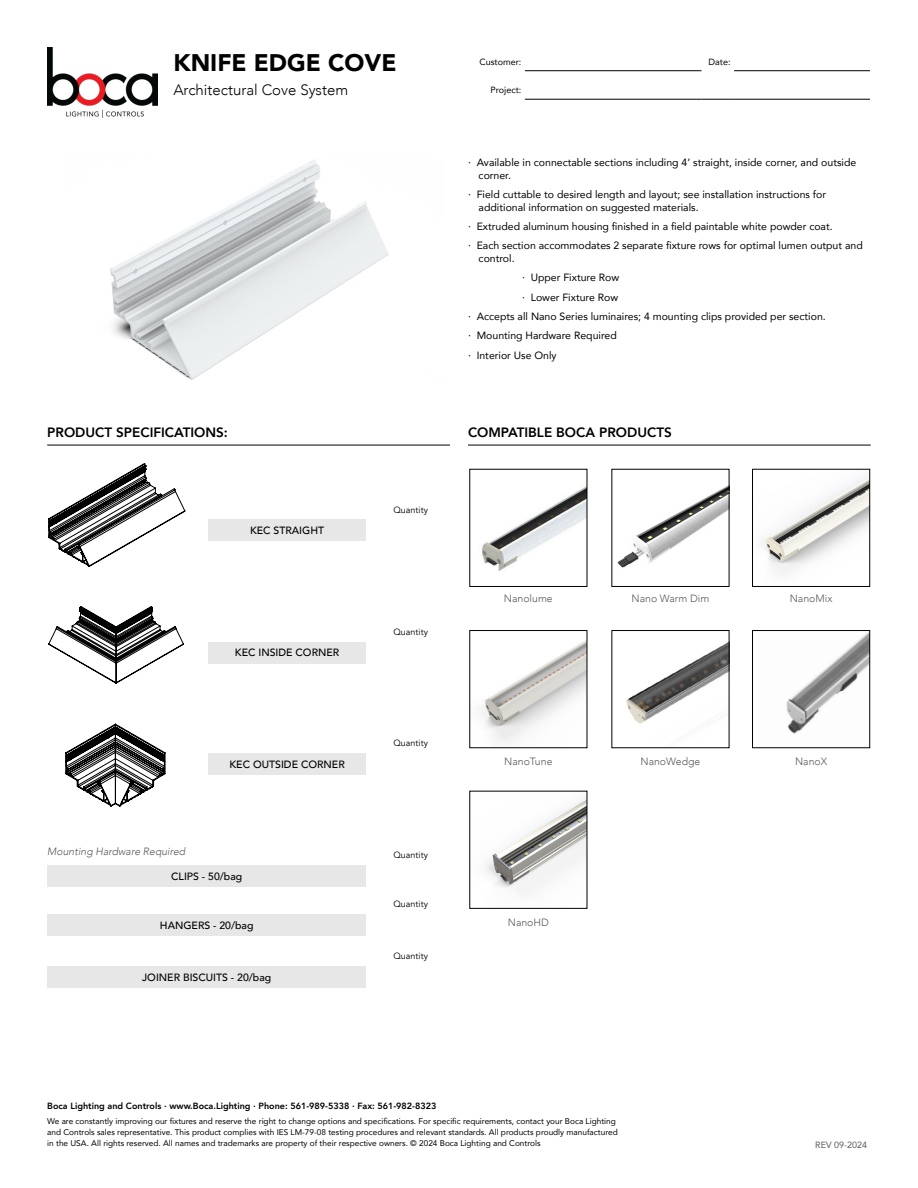
<style>
.page{position:relative;width:918px;height:1188px;background:#fff}
.page>*{position:absolute;margin:0;border:0;box-sizing:border-box;transform-origin:0 0}
.t1{font:900 24px "Avenir";color:#000}
.t2{font:300 15px "Avenir";color:#000}
.t3{font:800 13.5px "Avenir";color:#000}
.t4{font:10.5px/12.6px "Avenir";color:#000}
.t5{font:500 10.5px "Avenir";color:#000}
.t6{font:300 10.5px "Avenir";color:#59595c}
.t7{font:italic 300 10.5px "Avenir";color:#59595c}
.t8{font:800 9px "Avenir";color:#000}
.t9{font:9px "Avenir";color:#000}
.t10{font:9px "Avenir";color:#000}
.t11{font:9px "Avenir";color:#59595c}
.t12{font:8.25px/10.8px "Avenir";color:#000}
</style>
<div class="page">
<hr style="left:47px;top:445px;width:403px;height:1px;background:#000">
<div style="left:208px;top:520px;width:158px;height:21px;background:#e7e7e7"></div>
<div style="left:208px;top:642px;width:158px;height:21px;background:#e7e7e7"></div>
<div style="left:208px;top:753px;width:158px;height:22px;background:#e7e7e7"></div>
<div style="left:47px;top:865px;width:319px;height:22px;background:#e7e7e7"></div>
<div style="left:47px;top:914px;width:319px;height:22px;background:#e7e7e7"></div>
<div style="left:47px;top:966px;width:319px;height:22px;background:#e7e7e7"></div>
<img style="left:110px;top:159px;width:279px;height:221px">
<img style="left:482px;top:486px;width:103px;height:85px">
<div style="left:470px;top:469px;width:117px;height:118px;border:1px solid #000"></div>
<img style="left:761px;top:475px;width:107px;height:99px">
<div style="left:752px;top:469px;width:118px;height:118px;border:1px solid #000"></div>
<img style="left:617px;top:486px;width:110px;height:82px">
<img style="left:481px;top:641px;width:104px;height:101px">
<img style="left:486px;top:799px;width:99px;height:96px">
<img style="left:626px;top:643px;width:101px;height:81px">
<img style="left:786px;top:632px;width:82px;height:102px">
<div style="left:752px;top:630px;width:118px;height:118px;border:1px solid #000"></div>
<hr style="left:468px;top:445px;width:403px;height:1px;background:#000">
<svg style="left:48px;top:606px;width:136px;height:78px"></svg>
<svg style="left:65px;top:724px;width:100px;height:82px"></svg>
<svg style="left:48px;top:463px;width:137px;height:104px"></svg>
<img style="left:47px;top:47px;width:111px;height:70px">
<hr style="left:525px;top:70px;width:176px;height:1px;background:#000">
<hr style="left:734px;top:70px;width:136px;height:1px;background:#000">
<hr style="left:525px;top:99px;width:176px;height:1px;background:#000">
<hr style="left:701px;top:99px;width:33px;height:1px;background:#000">
<hr style="left:734px;top:99px;width:136px;height:1px;background:#000">
<h1 class="t1" style="left:173px;top:42px;width:225px">KNIFE EDGE COVE</h1>
<h2 class="t2" style="left:173px;top:81px;width:176px">Architectural Cove System</h2>
<p class="t3" style="left:47px;top:421px;width:182px">PRODUCT SPECIFICATIONS:</p>
<p class="t5" style="left:250px;top:521px;width:76px">KEC STRAIGHT</p>
<p class="t5" style="left:235px;top:644px;width:106px">KEC INSIDE CORNER</p>
<p class="t7" style="left:47px;top:845px;width:140px">Mounting Hardware Required</p>
<p class="t5" style="left:229px;top:755px;width:117px">KEC OUTSIDE CORNER</p>
<p class="t5" style="left:171px;top:867px;width:73px">CLIPS - 50/bag</p>
<p class="t5" style="left:160px;top:916px;width:95px">HANGERS - 20/bag</p>
<p class="t5" style="left:142px;top:968px;width:130px">JOINER BISCUITS - 20/bag</p>
<p class="t9" style="left:393px;top:504px;width:36px">Quantity</p>
<p class="t9" style="left:393px;top:626px;width:36px">Quantity</p>
<p class="t9" style="left:393px;top:738px;width:36px">Quantity</p>
<p class="t9" style="left:393px;top:850px;width:36px">Quantity</p>
<p class="t9" style="left:393px;top:899px;width:36px">Quantity</p>
<p class="t9" style="left:393px;top:951px;width:36px">Quantity</p>
<p class="t10" style="left:479px;top:54px;width:44px">Customer:</p>
<p class="t10" style="left:709px;top:54px;width:24px">Date:</p>
<p class="t10" style="left:491px;top:83px;width:32px">Project:</p>
<p class="t4" style="left:479px;top:156px;width:379px;text-indent:-11px">· Available in connectable sections including 4’ straight, inside corner, and outside corner.</p>
<p class="t4" style="left:479px;top:188px;width:349px;text-indent:-11px">· Field cuttable to desired length and layout; see installation instructions for additional information on suggested materials.</p>
<p class="t4" style="left:468px;top:216px;width:396px;line-height:19.4px">· Extruded aluminum housing finished in a field paintable white powder coat.<br>· Each section accommodates 2 separate fixture rows for optimal lumen output and</p>
<p class="t4" style="left:479px;top:252px;width:38px">control.</p>
<p class="t4" style="left:522px;top:271px;width:99px">· Upper Fixture Row</p>
<p class="t4" style="left:522px;top:290px;width:98px">· Lower Fixture Row</p>
<p class="t4" style="left:468px;top:310px;width:359px">· Accepts all Nano Series luminaires; 4 mounting clips provided per section.</p>
<p class="t4" style="left:468px;top:329px;width:150px">· Mounting Hardware Required</p>
<p class="t4" style="left:468px;top:348px;width:90px">· Interior Use Only</p>
<p class="t3" style="left:468px;top:421px;width:205px">COMPATIBLE BOCA PRODUCTS</p>
<p class="t6" style="left:504px;top:592px;width:50px">Nanolume</p>
<p class="t6" style="left:790px;top:592px;width:44px">NanoMix</p>
<p class="t6" style="left:632px;top:592px;width:79px">Nano Warm Dim</p>
<p class="t6" style="left:504px;top:755px;width:50px">NanoTune</p>
<p class="t6" style="left:508px;top:916px;width:43px">NanoHD</p>
<p class="t6" style="left:641px;top:755px;width:61px">NanoWedge</p>
<p class="t6" style="left:795px;top:755px;width:34px">NanoX</p>
<p class="t8" style="left:47px;top:1099px;width:391px">Boca Lighting and Controls · www.Boca.Lighting · Phone: 561-989-5338 · Fax: 561-982-8323</p>
<p class="t12" style="left:47px;top:1116px;width:572px">We are constantly improving our fixtures and reserve the right to change options and specifications. For specific requirements, contact your Boca Lighting and Controls sales representative. This product complies with IES LM-79-08 testing procedures and relevant standards. All products proudly manufactured in the USA. All rights reserved. All names and trademarks are property of their respective owners. © 2024 Boca Lighting and Controls</p>
<p class="t11" style="left:815px;top:1137px;width:53px">REV 09-2024</p>
</div>
